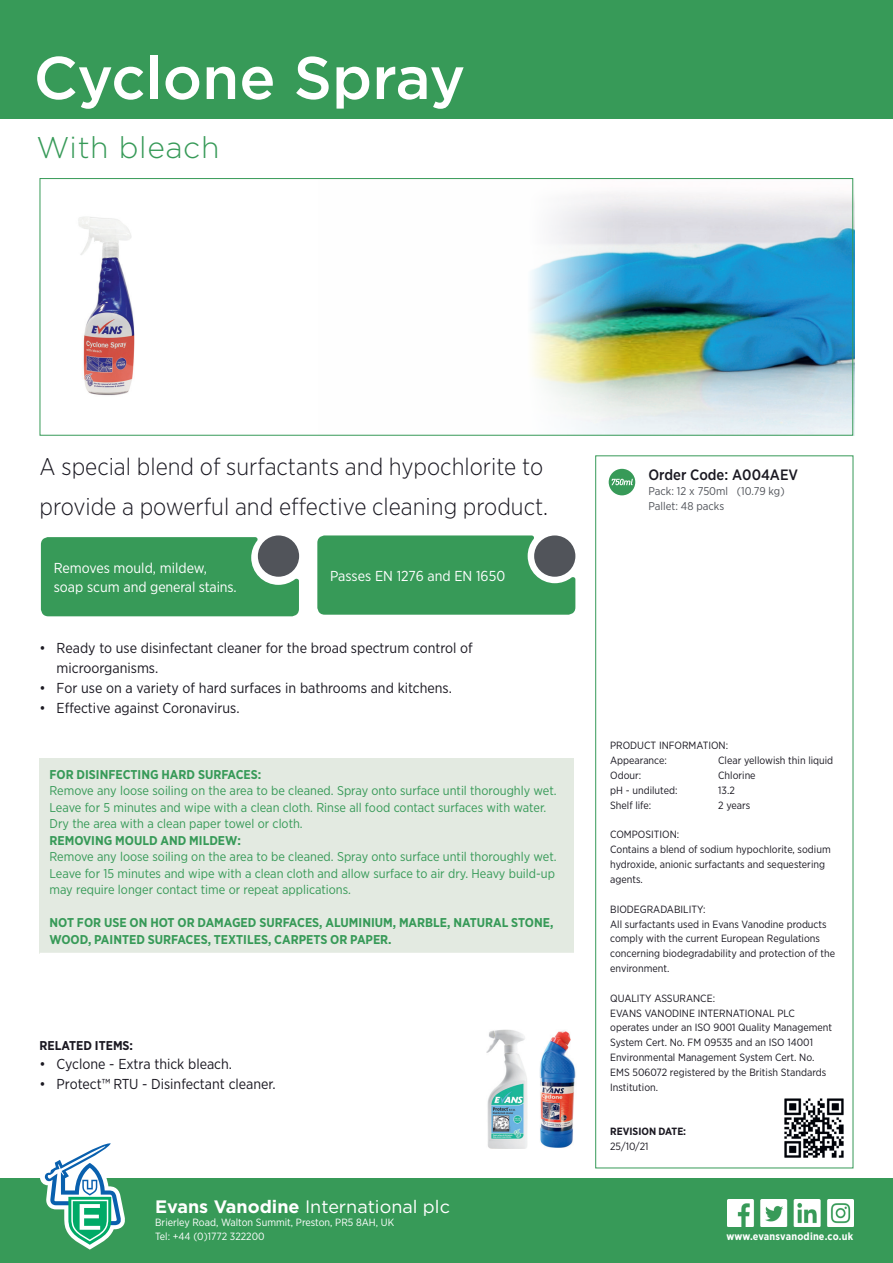
<style>
.page{position:relative;width:893px;height:1263px;background:#fff}
.page>*{position:absolute;margin:0;border:0;box-sizing:border-box;transform-origin:0 0}
.Product_Name{font:500 60px "Gotham";color:#fff}
.Product_Sub-title{font:300 30px "Gotham";letter-spacing:.02em;color:#379a58}
.Product_Description{font:300 24px/39.6px "Gotham Narrow";color:#1b1922}
.t1{font:18px "Gotham";color:#fff}
.t2{font:500 15px "Gotham Narrow";color:#1b1922}
.t3{font:14.4px/19.8px "Gotham Narrow";color:#1b1922}
.Box_Quote_Text{font:14.4px/19.8px "Gotham Narrow";color:#fff}
.How_to_Use_Text{font:12.75px/16.5px "Gotham Narrow";color:#379a58}
.How_to_Use_Text-2{font:700 12.75px/16.5px "Gotham Narrow";color:#379a58}
.Body_Text{font:700 12.75px "Gotham Narrow";color:#1b1922}
.t4{font:11.25px "Gotham Narrow";color:#51545a}
.Micro_Text{font:10.5px/14.9px "Gotham Narrow";color:#1b1922}
.t5{font:10.5px "Gotham Narrow";color:#fff}
.t6{font:700 10.5px "Gotham Narrow";letter-spacing:.02em;color:#fff}
.Micro_Text-2{font:700 10.5px "Gotham Narrow";color:#1b1922}
.s1{font-weight:700}
</style>
<div class="page">
<div style="left:595px;top:455px;width:258px;height:713px;border:1px solid #379a58"></div>
<img style="left:784px;top:1098px;width:60px;height:60px">
<img style="left:531px;top:178px;width:323px;height:258px">
<div style="left:40px;top:758px;width:534px;height:195px;background:#e3eae1"></div>
<svg style="left:258px;top:535px;width:41px;height:42px"></svg>
<img style="left:78px;top:217px;width:57px;height:179px">
<img style="left:539px;top:1030px;width:37px;height:118px">
<img style="left:486px;top:1030px;width:41px;height:118px">
<svg style="left:41px;top:537px;width:258px;height:79px;background:#40995e"></svg>
<div style="left:317px;top:535px;width:258px;height:80px;background:#379a58"></div>
<div style="left:534px;top:535px;width:41px;height:42px;background:#51545a;border-radius:50%"></div>
<div style="left:609px;top:469px;width:26px;height:26px;background:#379a58;border-radius:50%"></div>
<svg style="left:611px;top:479px;width:22px;height:6px"></svg>
<div style="left:40px;top:178px;width:813px;height:258px;border:1px solid #379a58"></div>
<div style="left:0;top:1179px;width:893px;height:84px;background:#379a58"></div>
<div style="left:0;top:0;width:893px;height:119px;background:#379a58"></div>
<img style="left:727px;top:1200px;width:127px;height:27px">
<svg style="left:40px;top:1143px;width:85px;height:106px"></svg>
<p class="Product_Name" style="left:34px;top:39px;width:433px">Cyclone Spray</p>
<p class="Product_Sub-title" style="left:36px;top:129px;width:184px">With bleach</p>
<p class="Product_Description" style="left:40px;top:446px;width:510px">A special blend of surfactants and hypochlorite to provide a powerful and effective cleaning product.</p>
<p class="Box_Quote_Text" style="left:54px;top:557px;width:185px">Removes mould, mildew, soap scum and general stains.</p>
<p class="Box_Quote_Text" style="left:330px;top:566px;width:177px">Passes EN 1276 and EN 1650</p>
<p class="t3" style="left:57px;top:638px;width:418px;text-indent:-17px">• Ready to use disinfectant cleaner for the broad spectrum control of microorganisms.</p>
<p class="t3" style="left:40px;top:678px;width:414px">• For use on a variety of hard surfaces in bathrooms and kitchens.</p>
<p class="t3" style="left:40px;top:698px;width:201px">• Effective against Coronavirus.</p>
<p class="How_to_Use_Text-2" style="left:50px;top:766px;width:213px">FOR DISINFECTING HARD SURFACES:</p>
<p class="How_to_Use_Text" style="left:50px;top:782px;width:509px">Remove any loose soiling on the area to be cleaned. Spray onto surface until thoroughly wet.</p>
<p class="How_to_Use_Text" style="left:50px;top:799px;width:498px">Leave for 5 minutes and wipe with a clean cloth. Rinse all food contact surfaces with water.<br>Dry the area with a clean paper towel or cloth.</p>
<p class="How_to_Use_Text-2" style="left:50px;top:832px;width:193px">REMOVING MOULD AND MILDEW:</p>
<p class="How_to_Use_Text" style="left:50px;top:848px;width:509px">Remove any loose soiling on the area to be cleaned. Spray onto surface until thoroughly wet.</p>
<p class="How_to_Use_Text" style="left:50px;top:865px;width:507px">Leave for 15 minutes and wipe with a clean cloth and allow surface to air dry. Heavy build-up may require longer contact time or repeat applications.</p>
<p class="How_to_Use_Text-2" style="left:50px;top:914px;width:505px">NOT FOR USE ON HOT OR DAMAGED SURFACES, ALUMINIUM, MARBLE, NATURAL STONE,<br>WOOD, PAINTED SURFACES, TEXTILES, CARPETS OR PAPER.</p>
<p class="Body_Text" style="left:40px;top:1037px;width:95px">RELATED ITEMS:</p>
<p class="t3" style="left:40px;top:1054px;width:194px">• Cyclone - Extra thick bleach.</p>
<p class="t3" style="left:40px;top:1074px;width:238px">• Protect™ RTU - Disinfectant cleaner.</p>
<p class="t2" style="left:648px;top:465px;width:151px">Order Code: A004AEV</p>
<p class="t4" style="left:648px;top:484px;width:138px">Pack: 12 x 750ml (10.79 kg)</p>
<p class="t4" style="left:648px;top:499px;width:77px">Pallet: 48 packs</p>
<p class="Micro_Text" style="left:610px;top:738px;width:120px">PRODUCT INFORMATION:</p>
<p class="Micro_Text" style="left:610px;top:753px;width:58px">Appearance:</p>
<p class="Micro_Text" style="left:718px;top:753px;width:117px">Clear yellowish thin liquid</p>
<p class="Micro_Text" style="left:610px;top:768px;width:33px">Odour:</p>
<p class="Micro_Text" style="left:718px;top:768px;width:39px">Chlorine</p>
<p class="Micro_Text" style="left:610px;top:782px;width:69px">pH - undiluted:</p>
<p class="Micro_Text" style="left:718px;top:782px;width:18px">13.2</p>
<p class="Micro_Text" style="left:610px;top:797px;width:43px">Shelf life:</p>
<p class="Micro_Text" style="left:718px;top:797px;width:34px">2 years</p>
<p class="Micro_Text" style="left:610px;top:827px;width:71px">COMPOSITION:</p>
<p class="Micro_Text" style="left:610px;top:842px;width:222px">Contains a blend of sodium hypochlorite, sodium hydroxide, anionic surfactants and sequestering agents.</p>
<p class="Micro_Text" style="left:610px;top:901px;width:97px">BIODEGRADABILITY:</p>
<p class="Micro_Text" style="left:610px;top:916px;width:226px">All surfactants used in Evans Vanodine products comply with the current European Regulations concerning biodegradability and protection of the environment.</p>
<p class="Micro_Text" style="left:610px;top:990px;width:106px">QUALITY ASSURANCE:</p>
<p class="Micro_Text" style="left:610px;top:1005px;width:223px">EVANS VANODINE INTERNATIONAL PLC operates under an ISO 9001 Quality Management System Cert. No. FM 09535 and an ISO 14001<br>Environmental Management System Cert. No.<br>EMS 506072 registered by the British Standards Institution.</p>
<p class="Micro_Text-2" style="left:610px;top:1125px;width:78px">REVISION DATE:</p>
<p class="Micro_Text" style="left:610px;top:1139px;width:40px">25/10/21</p>
<p class="t1" style="left:155px;top:1195px;width:296px"><span class="s1">Evans Vanodine</span> International plc</p>
<p class="t5" style="left:155px;top:1216px;width:241px">Brierley Road, Walton Summit, Preston, PR5 8AH, UK</p>
<p class="t5" style="left:155px;top:1229px;width:111px">Tel: +44 (0)1772 322200</p>
<p class="t6" style="left:726px;top:1229px;width:128px">www.evansvanodine.co.uk</p>
</div>
